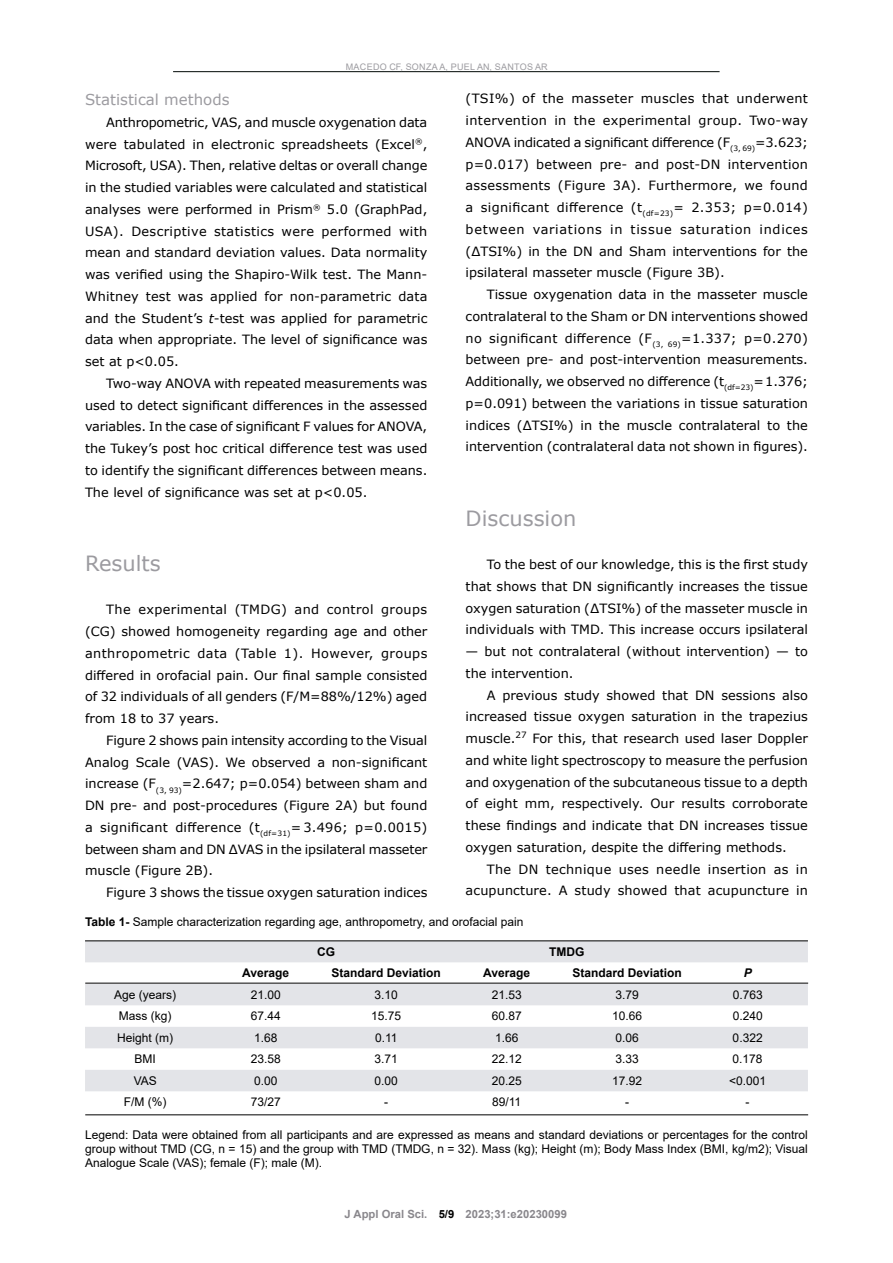
<style>
.page{position:relative;width:893px;height:1263px;background:#fff}
.page>*{position:absolute;margin:0;border:0;box-sizing:border-box;transform-origin:0 0}
.t1{font:21px "Verdana";color:#9c9ba0}
.t2{font:15px "Verdana";color:#9c9ba0}
.t3{font:12.75px/21.8px "Verdana";color:#000;text-align:justify}
.t4{font:12px/14.4px "Arial";color:#000;text-align:justify}
.t5{font:700 12px "Arial";color:#000}
.t6{font:italic 700 12px "Arial";color:#000}
.t7{font:700 11.25px "Arial";color:#89878c}
.t8{font:9px "Arial";letter-spacing:.035em;color:#9c9ba0}
.s1{font-style:italic}
.s2{font-weight:700}
.s3{color:#000}
</style>
<div class="page">
<hr style="left:173px;top:71px;width:547px;height:1px;background:#000805">
<svg style="left:85px;top:941px;width:723px;height:150px;fill:#e3e4e8"></svg>
<hr style="left:85px;top:940px;width:723px;height:1px;background:#000">
<hr style="left:85px;top:983px;width:723px;height:1px;background:#000">
<hr style="left:85px;top:1114px;width:723px;height:1px;background:#000">
<p class="t8" style="left:346px;top:60px;width:204px">MACEDO CF, SONZA A, PUEL AN, SANTOS AR</p>
<p class="t2" style="left:85px;top:89px;width:146px">Statistical methods</p>
<p class="t3" style="left:85px;top:111px;width:344px;text-indent:21px">Anthropometric, VAS, and muscle oxygenation data were tabulated in electronic spreadsheets (Excel<sup>®</sup>, Microsoft, USA). Then, relative deltas or overall change in the studied variables were calculated and statistical analyses were performed in Prism<sup>®</sup> 5.0 (GraphPad, USA). Descriptive statistics were performed with mean and standard deviation values. Data normality was verified using the Shapiro-Wilk test. The Mann-Whitney test was applied for non-parametric data and the Student’s <span class="s1">t</span>-test was applied for parametric data when appropriate. The level of significance was set at p&lt;0.05.</p>
<p class="t3" style="left:85px;top:372px;width:344px;text-indent:21px">Two-way ANOVA with repeated measurements was used to detect significant differences in the assessed variables. In the case of significant F values for ANOVA, the Tukey’s post hoc critical difference test was used to identify the significant differences between means.<br>The level of significance was set at p&lt;0.05.</p>
<h1 class="t1" style="left:85px;top:549px;width:77px">Results</h1>
<p class="t3" style="left:85px;top:599px;width:344px;text-indent:21px">The experimental (TMDG) and control groups (CG) showed homogeneity regarding age and other anthropometric data (Table 1). However, groups differed in orofacial pain. Our final sample consisted of 32 individuals of all genders (F/M=88%/12%) aged from 18 to 37 years.</p>
<p class="t3" style="left:85px;top:729px;width:344px;text-indent:21px">Figure 2 shows pain intensity according to the Visual Analog Scale (VAS). We observed a non-significant increase (F<sub>(3,</sub> <sub>93)</sub>=2.647; p=0.054) between sham and DN pre- and post-procedures (Figure 2A) but found a significant difference (t<sub>(df=31)</sub>= 3.496; p=0.0015) between sham and DN ΔVAS in the ipsilateral masseter muscle (Figure 2B).</p>
<p class="t3" style="left:106px;top:881px;width:323px">Figure 3 shows the tissue oxygen saturation indices</p>
<p class="t3" style="left:466px;top:88px;width:344px">(TSI%) of the masseter muscles that underwent intervention in the experimental group. Two-way ANOVA indicated a significant difference (F<sub>(3,</sub> <sub>69)</sub>=3.623; p=0.017) between pre- and post-DN intervention assessments (Figure 3A). Furthermore, we found a significant difference (t<sub>(df=23)</sub>= 2.353; p=0.014) between variations in tissue saturation indices (ΔTSI%) in the DN and Sham interventions for the ipsilateral masseter muscle (Figure 3B).</p>
<p class="t3" style="left:466px;top:283px;width:344px;text-indent:21px">Tissue oxygenation data in the masseter muscle contralateral to the Sham or DN interventions showed no significant difference (F<sub>(3,</sub> <sub>69)</sub>=1.337; p=0.270) between pre- and post-intervention measurements.<br>Additionally, we observed no difference (t<sub>(df=23)</sub>=1.376; p=0.091) between the variations in tissue saturation indices (ΔTSI%) in the muscle contralateral to the intervention (contralateral data not shown in figures).</p>
<h1 class="t1" style="left:466px;top:503px;width:112px">Discussion</h1>
<p class="t3" style="left:466px;top:553px;width:344px;text-indent:21px">To the best of our knowledge, this is the first study that shows that DN significantly increases the tissue oxygen saturation (∆TSI%) of the masseter muscle in individuals with TMD. This increase occurs ipsilateral</p>
<p class="t3" style="left:466px;top:640px;width:344px">— but not contralateral (without intervention) — to the intervention.</p>
<p class="t3" style="left:466px;top:684px;width:344px;text-indent:21px">A previous study showed that DN sessions also increased tissue oxygen saturation in the trapezius muscle.<sup>27</sup> For this, that research used laser Doppler and white light spectroscopy to measure the perfusion and oxygenation of the subcutaneous tissue to a depth of eight mm, respectively. Our results corroborate these findings and indicate that DN increases tissue oxygen saturation, despite the differing methods.</p>
<p class="t3" style="left:466px;top:858px;width:344px;text-align:right">The DN technique uses needle insertion as in acupuncture. A study showed that acupuncture in</p>
<p class="t4" style="left:85px;top:914px;width:440px"><span class="s2">Table 1-</span> Sample characterization regarding age, anthropometry, and orofacial pain</p>
<p class="t5" style="left:317px;top:943px;width:19px">CG</p>
<p class="t5" style="left:549px;top:943px;width:37px">TMDG</p>
<p class="t5" style="left:242px;top:965px;width:48px">Average</p>
<p class="t5" style="left:332px;top:965px;width:111px">Standard Deviation</p>
<p class="t5" style="left:483px;top:965px;width:48px">Average</p>
<p class="t5" style="left:573px;top:965px;width:111px">Standard Deviation</p>
<p class="t6" style="left:744px;top:965px;width:10px">P</p>
<p class="t4" style="left:114px;top:987px;width:64px">Age (years)</p>
<p class="t4" style="left:251px;top:987px;width:32px">21.00</p>
<p class="t4" style="left:375px;top:987px;width:25px">3.10</p>
<p class="t4" style="left:492px;top:987px;width:32px">21.53</p>
<p class="t4" style="left:615px;top:987px;width:25px">3.79</p>
<p class="t4" style="left:733px;top:987px;width:32px">0.763</p>
<p class="t4" style="left:119px;top:1009px;width:54px">Mass (kg)</p>
<p class="t4" style="left:251px;top:1009px;width:32px">67.44</p>
<p class="t4" style="left:371px;top:1009px;width:32px">15.75</p>
<p class="t4" style="left:492px;top:1009px;width:32px">60.87</p>
<p class="t4" style="left:612px;top:1009px;width:32px">10.66</p>
<p class="t4" style="left:733px;top:1009px;width:32px">0.240</p>
<p class="t4" style="left:117px;top:1030px;width:58px">Height (m)</p>
<p class="t4" style="left:254px;top:1030px;width:25px">1.68</p>
<p class="t4" style="left:375px;top:1030px;width:24px">0.11</p>
<p class="t4" style="left:495px;top:1030px;width:25px">1.66</p>
<p class="t4" style="left:615px;top:1030px;width:25px">0.06</p>
<p class="t4" style="left:733px;top:1030px;width:32px">0.322</p>
<p class="t4" style="left:135px;top:1052px;width:23px">BMI</p>
<p class="t4" style="left:251px;top:1052px;width:32px">23.58</p>
<p class="t4" style="left:375px;top:1052px;width:25px">3.71</p>
<p class="t4" style="left:492px;top:1052px;width:32px">22.12</p>
<p class="t4" style="left:615px;top:1052px;width:25px">3.33</p>
<p class="t4" style="left:733px;top:1052px;width:32px">0.178</p>
<p class="t4" style="left:134px;top:1073px;width:25px">VAS</p>
<p class="t4" style="left:254px;top:1073px;width:25px">0.00</p>
<p class="t4" style="left:374px;top:1073px;width:25px">0.00</p>
<p class="t4" style="left:492px;top:1073px;width:32px">20.25</p>
<p class="t4" style="left:612px;top:1073px;width:32px">17.92</p>
<p class="t4" style="left:729px;top:1073px;width:39px">&lt;0.001</p>
<p class="t4" style="left:124px;top:1095px;width:44px">F/M (%)</p>
<p class="t4" style="left:251px;top:1095px;width:32px">73/27</p>
<p class="t4" style="left:384px;top:1095px;width:5px">-</p>
<p class="t4" style="left:492px;top:1095px;width:31px">89/11</p>
<p class="t4" style="left:625px;top:1095px;width:5px">-</p>
<p class="t4" style="left:746px;top:1095px;width:5px">-</p>
<p class="t4" style="left:85px;top:1127px;width:724px">Legend: Data were obtained from all participants and are expressed as means and standard deviations or percentages for the control group without TMD (CG, n = 15) and the group with TMD (TMDG, n = 32). Mass (kg); Height (m); Body Mass Index (BMI, kg/m2); Visual Analogue Scale (VAS); female (F); male (M).</p>
<p class="t7" style="left:345px;top:1206px;width:224px">J Appl Oral Sci. <span class="s3">5/9</span> 2023;31:e20230099</p>
</div>
